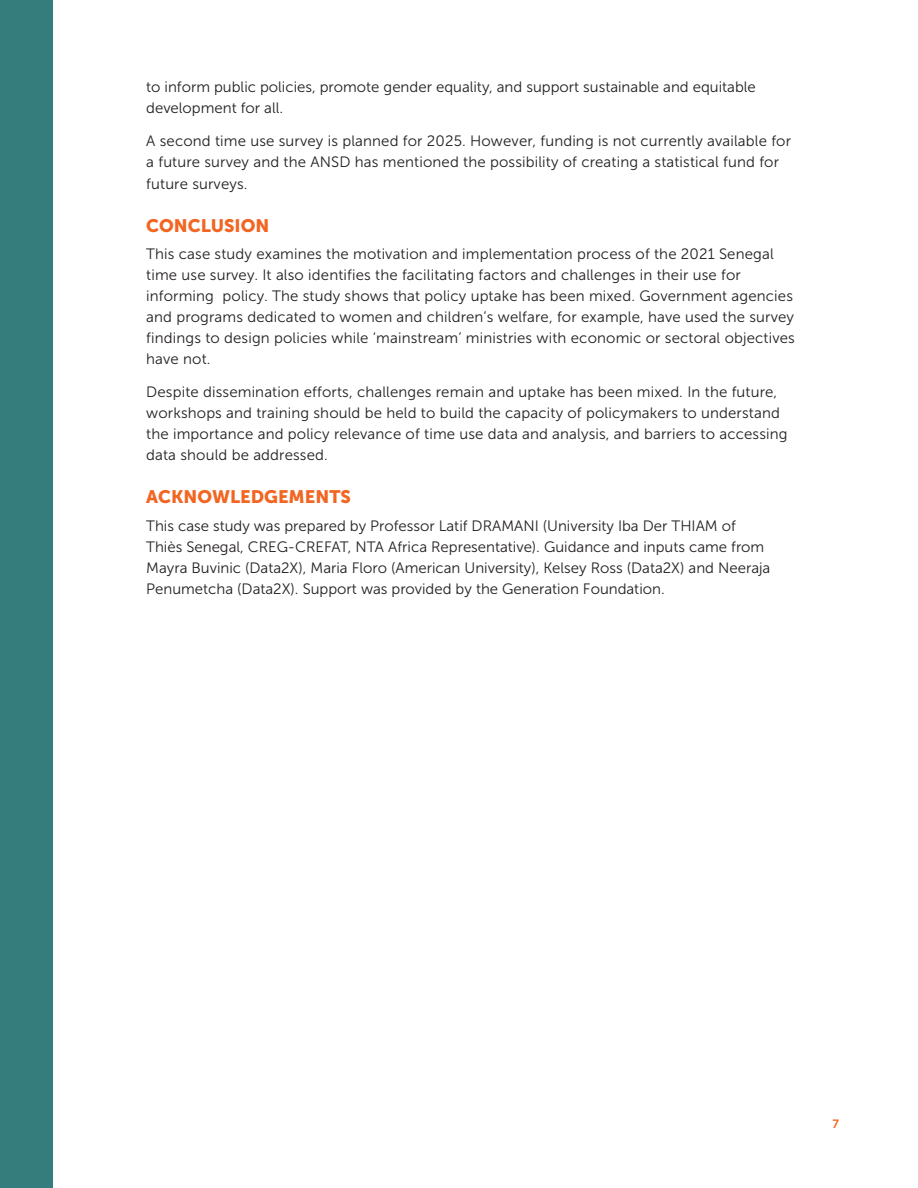
<style>
.page{position:relative;width:918px;height:1188px;background:#fff}
.page>*{position:absolute;margin:0;border:0;box-sizing:border-box;transform-origin:0 0}
.t1{font:18px "Museo Sans 900";color:#f26522}
.t2{font:15px/21px "Museo Sans 300";letter-spacing:.01em;color:#231f20}
.t3{font:12px "Museo Sans 700";color:#f26522}
</style>
<div class="page">
<div style="left:0;top:0;width:52px;height:1188px;background:#347d7c"></div>
<p class="t2" style="left:146px;top:77px;width:611px">to inform public policies, promote gender equality, and support sustainable and equitable development for all.</p>
<p class="t2" style="left:146px;top:131px;width:646px">A second time use survey is planned for 2025. However, funding is not currently available for a future survey and the ANSD has mentioned the possibility of creating a statistical fund for future surveys.</p>
<p class="t1" style="left:146px;top:215px;width:125px">CONCLUSION</p>
<p class="t2" style="left:146px;top:244px;width:650px">This case study examines the motivation and implementation process of the 2021 Senegal time use survey. It also identifies the facilitating factors and challenges in their use for informing policy. The study shows that policy uptake has been mixed. Government agencies and programs dedicated to women and children’s welfare, for example, have used the survey findings to design policies while ‘mainstream’ ministries with economic or sectoral objectives have not.</p>
<p class="t2" style="left:146px;top:382px;width:643px">Despite dissemination efforts, challenges remain and uptake has been mixed. In the future, workshops and training should be held to build the capacity of policymakers to understand the importance and policy relevance of time use data and analysis, and barriers to accessing data should be addressed.</p>
<p class="t1" style="left:146px;top:487px;width:206px">ACKNOWLEDGEMENTS</p>
<p class="t2" style="left:146px;top:515px;width:626px">This case study was prepared by Professor Latif DRAMANI (University Iba Der THIAM of Thiès Senegal, CREG-CREFAT, NTA Africa Representative). Guidance and inputs came from Mayra Buvinic (Data2X), Maria Floro (American University), Kelsey Ross (Data2X) and Neeraja Penumetcha (Data2X). Support was provided by the Generation Foundation.</p>
<p class="t3" style="left:832px;top:1117px;width:8px">7</p>
</div>
